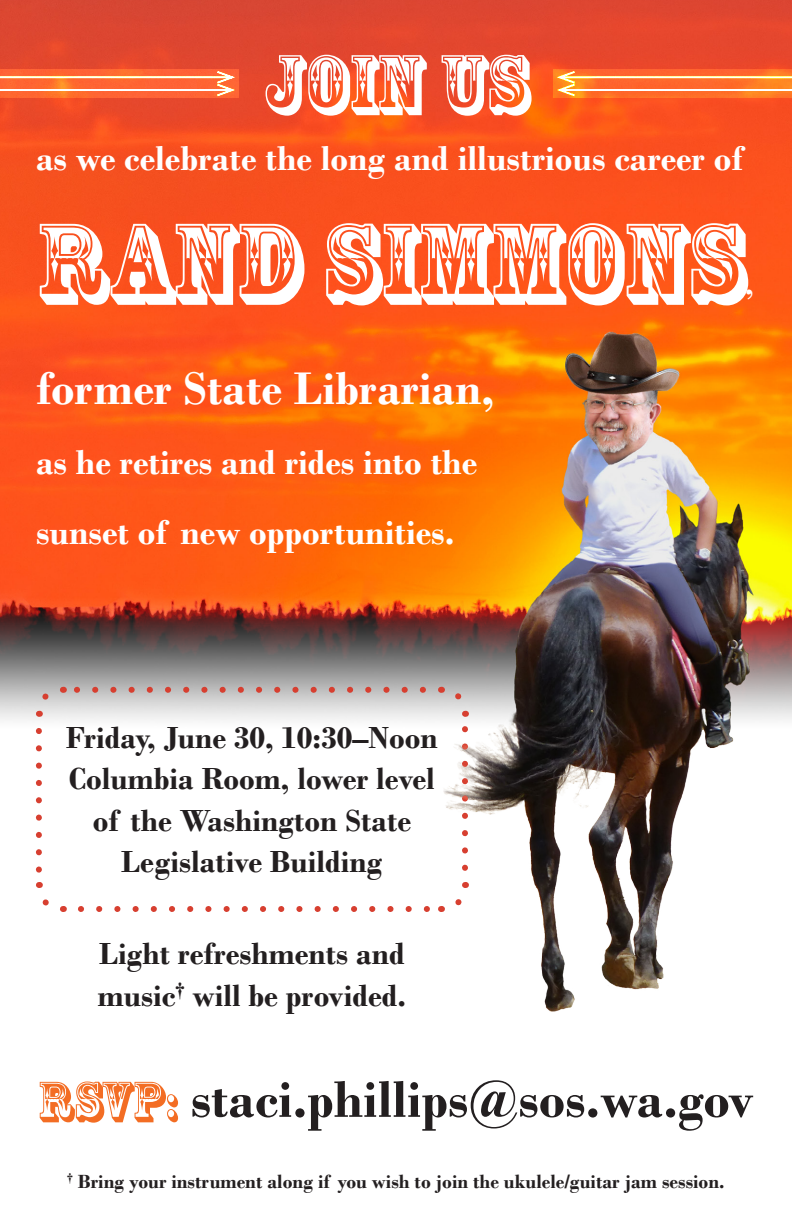
<style>
.page{position:relative;width:792px;height:1224px;background:#fff}
.page>*{position:absolute;margin:0;border:0;box-sizing:border-box;transform-origin:0 0}
.t1{font:108px "Rosewood Std";color:#fff}
.t2{font:80px "Rosewood Std";color:#fff}
.t3{font:700 54px "Bodoni";color:#231f20}
.t4{font:700 48px "Bodoni";color:#fff}
.t5{font:700 36px/70.4px "Bodoni";color:#fff}
.t6{font:700 32px/41.6px "Bodoni";color:#231f20;text-align:center}
.t7{font:700 32px "Bodoni";color:#fff}
.Footnote{font:700 20px "Bodoni";color:#231f20}
.s1{font-family:"Rosewood Std";font-weight:400;color:#f36d24}
</style>
<div class="page">
<img style="left:0;top:0;width:792px;height:1012px">
<svg style="left:36px;top:731px;width:6px;height:145px"></svg>
<svg style="left:81px;top:906px;width:351px;height:6px"></svg>
<svg style="left:72px;top:687px;width:351px;height:6px;background:#c49d99"></svg>
<svg style="left:34px;top:688px;width:20px;height:29px"></svg>
<svg style="left:37px;top:894px;width:27px;height:20px"></svg>
<svg style="left:450px;top:882px;width:21px;height:29px"></svg>
<svg style="left:462px;top:711px;width:6px;height:157px"></svg>
<svg style="left:441px;top:685px;width:26px;height:20px"></svg>
<hr style="left:0;top:89px;width:232px;height:2px;background:#fff">
<hr style="left:0;top:76px;width:232px;height:2px;background:#fff">
<svg style="left:215px;top:69px;width:22px;height:29px"></svg>
<hr style="left:560px;top:76px;width:232px;height:2px;background:#fff">
<hr style="left:560px;top:89px;width:232px;height:2px;background:#fff">
<svg style="left:555px;top:69px;width:22px;height:29px"></svg>
<h2 class="t2" style="left:263px;top:38px;width:268px">JOIN US</h2>
<p class="t5" style="left:36px;top:123px;width:709px">as we celebrate the long and illustrious career of</p>
<h1 class="t1" style="left:36px;top:200px;width:711px">RAND SIMMONS</h1>
<p class="t7" style="left:745px;top:264px;width:10px">,</p>
<h3 class="t4" style="left:36px;top:360px;width:460px">former State Librarian,</h3>
<p class="t5" style="left:36px;top:427px;width:443px">as he retires and rides into the sunset of new opportunities.</p>
<p class="t6" style="left:66px;top:716px;width:374px">Friday, June 30, 10:30–Noon<br>Columbia Room, lower level of the Washington State<br>Legislative Building</p>
<p class="t6" style="left:98px;top:933px;width:310px;text-align:left">Light refreshments and music<sup>†</sup> will be provided.</p>
<p class="t3" style="left:38px;top:1067px;width:718px"><span class="s1">RSVP:</span> staci.phillips@sos.wa.gov</p>
<p class="Footnote" style="left:67px;top:1170px;width:659px"><sup>†</sup> Bring your instrument along if you wish to join the ukulele/guitar jam session.</p>
</div>
